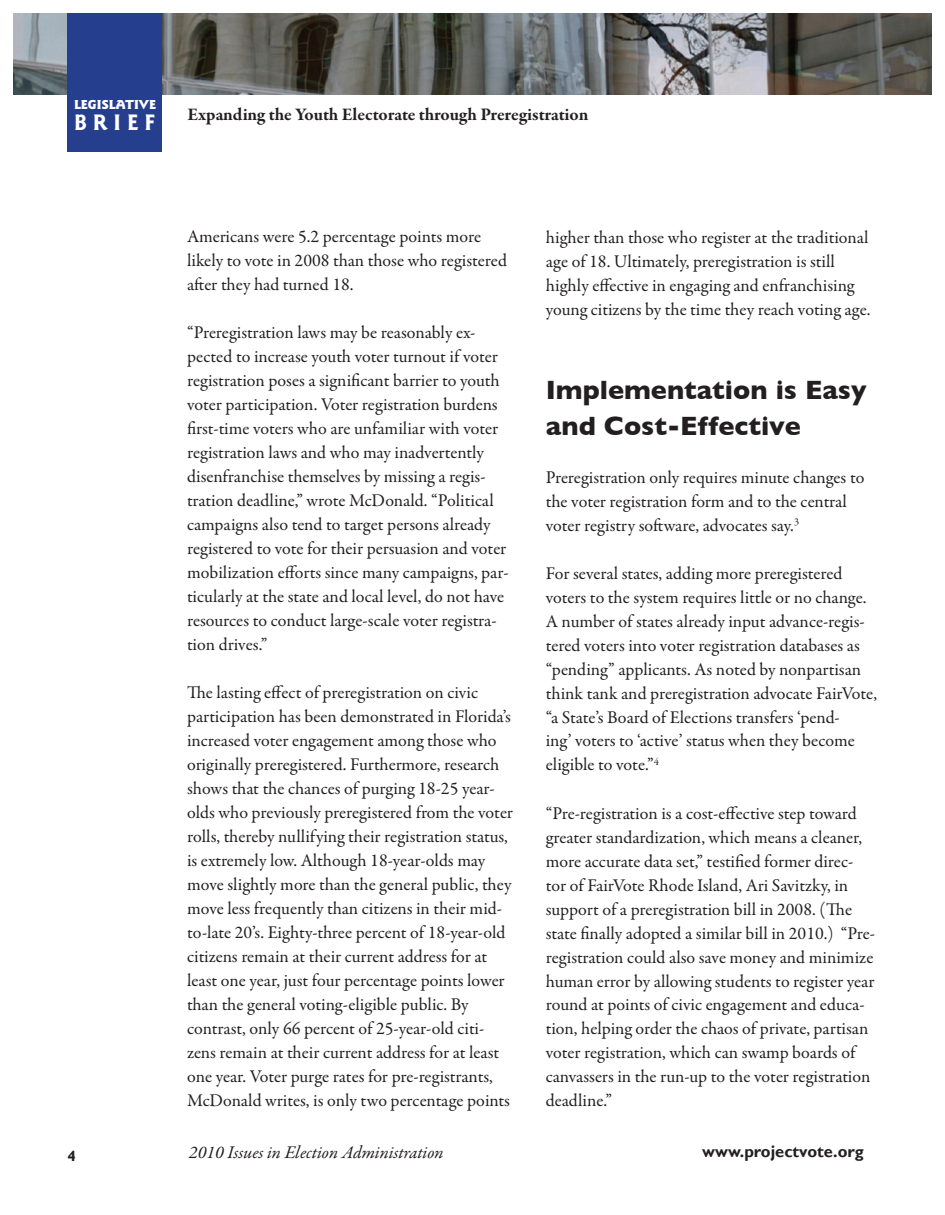
<style>
.page{position:relative;width:945px;height:1215px;background:#fff}
.page>*{position:absolute;margin:0;border:0;box-sizing:border-box;transform-origin:0 0}
.t1{font:700 27px/36px "Gill Sans";color:#231f20}
.t2{font:700 23.25px "Goudy Sans";letter-spacing:.26em;color:#fff}
.t3{font:18px/24px "Garamond Premr Pro";letter-spacing:-.005em;color:#231f20}
.t4{font:700 18px "Garamond Premr Pro";letter-spacing:-.005em;color:#231f20}
.t5{font:italic 18px "Garamond Premr Pro";letter-spacing:-.005em;color:#231f20}
.t6{font:700 16.5px "Gill Sans";color:#231f20}
.t7{font:700 15px "Gill Sans";color:#231f20}
.t8{font:900 13.5px "Goudy Sans";color:#fff}
</style>
<div class="page">
<img style="left:14px;top:14px;width:918px;height:80px">
<div style="left:68px;top:14px;width:94px;height:138px;background:#253f8e"></div>
<p class="t8" style="left:74px;top:97px;width:84px">LEGISLATIVE</p>
<p class="t2" style="left:74px;top:109px;width:83px">Brief</p>
<p class="t4" style="left:188px;top:103px;width:402px">Expanding the Youth Electorate through Preregistration</p>
<p class="t3" style="left:187px;top:225px;width:321px">Americans were 5.2 percentage points more likely to vote in 2008 than those who registered after they had turned 18.</p>
<p class="t3" style="left:187px;top:321px;width:323px">“Preregistration laws may be reasonably ex&shy;pected to increase youth voter turnout if voter registration poses a significant barrier to youth voter participation. Voter registration burdens first-time voters who are unfamiliar with voter registration laws and who may inadvertently disenfranchise themselves by missing a regis&shy;tration deadline,” wrote McDonald. “Political campaigns also tend to target persons already registered to vote for their persuasion and voter mobilization efforts since many campaigns, par&shy;ticularly at the state and local level, do not have resources to conduct large-scale voter registra&shy;tion drives.”</p>
<p class="t3" style="left:187px;top:681px;width:327px">The lasting effect of preregistration on civic participation has been demonstrated in Florida’s increased voter engagement among those who originally preregistered. Furthermore, research shows that the chances of purging 18-25 year&shy;olds who previously preregistered from the voter rolls, thereby nullifying their registration status, is extremely low. Although 18-year-olds may move slightly more than the general public, they move less frequently than citizens in their mid&shy;to-late 20’s. Eighty-three percent of 18-year-old citizens remain at their current address for at least one year, just four percentage points lower than the general voting-eligible public. By contrast, only 66 percent of 25-year-old citi&shy;zens remain at their current address for at least one year. Voter purge rates for pre-registrants, McDonald writes, is only two percentage points</p>
<p class="t3" style="left:546px;top:225px;width:326px">higher than those who register at the traditional age of 18. Ultimately, preregistration is still highly effective in engaging and enfranchising young citizens by the time they reach voting age.</p>
<h1 class="t1" style="left:546px;top:371px;width:322px">Implementation is Easy and Cost-Effective</h1>
<p class="t3" style="left:546px;top:465px;width:320px">Preregistration only requires minute changes to the voter registration form and to the central voter registry software, advocates say.<sup>3</sup></p>
<p class="t3" style="left:546px;top:561px;width:333px">For several states, adding more preregistered voters to the system requires little or no change.<br>A number of states already input advance-regis&shy;tered voters into voter registration databases as “pending” applicants. As noted by nonpartisan think tank and preregistration advocate FairVote, “a State’s Board of Elections transfers ‘pend-<br>ing’ voters to ‘active’ status when they become eligible to vote.”<sup>4</sup></p>
<p class="t3" style="left:546px;top:801px;width:331px">“Pre-registration is a cost-effective step toward greater standardization, which means a cleaner, more accurate data set,” testified former direc&shy;tor of FairVote Rhode Island, Ari Savitzky, in support of a preregistration bill in 2008. (The state finally adopted a similar bill in 2010.) “Pre&shy;registration could also save money and minimize human error by allowing students to register year round at points of civic engagement and educa&shy;tion, helping order the chaos of private, partisan voter registration, which can swamp boards of canvassers in the run-up to the voter registration deadline.”</p>
<p class="t7" style="left:68px;top:1146px;width:10px">4</p>
<p class="t5" style="left:189px;top:1141px;width:256px">2010 Issues in Election Administration</p>
<p class="t6" style="left:702px;top:1142px;width:163px">www.projectvote.org</p>
</div>
